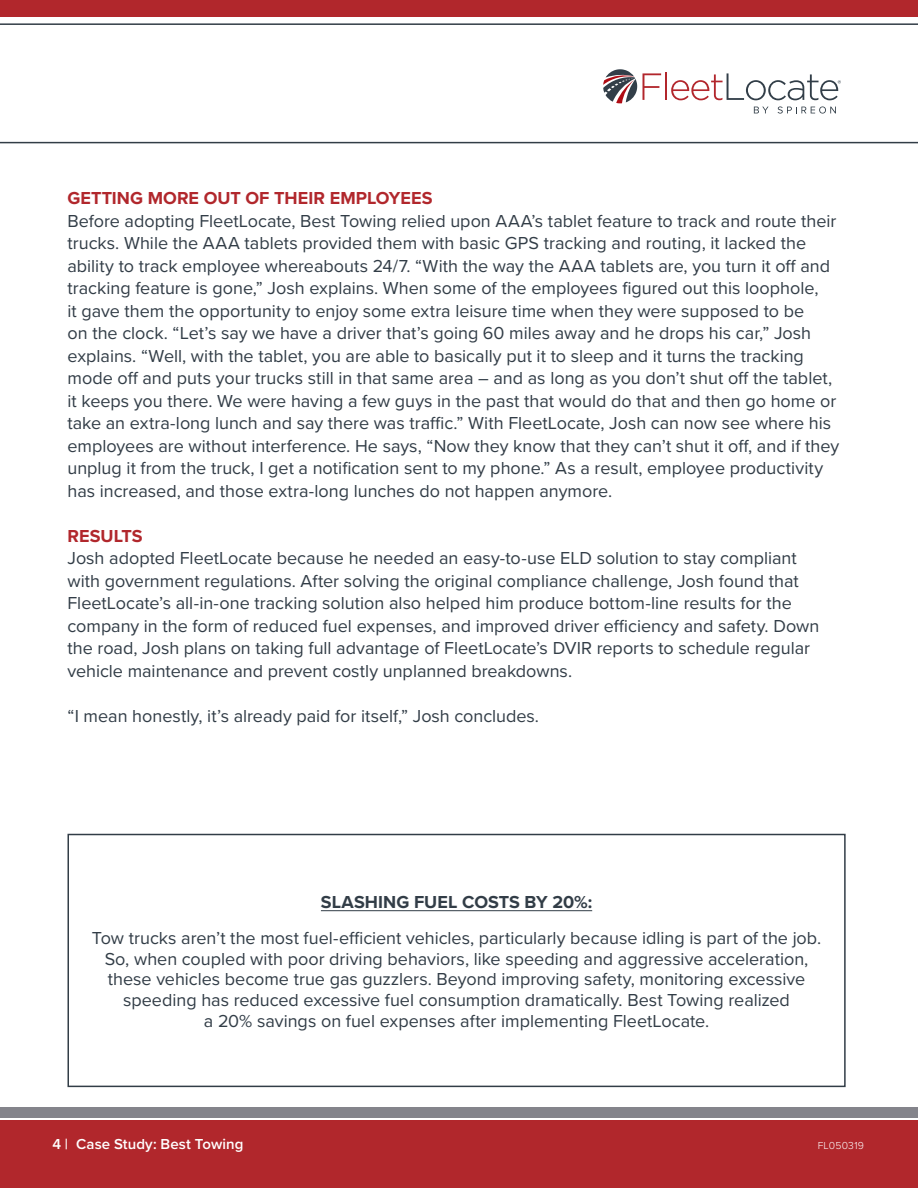
<style>
.page{position:relative;width:918px;height:1188px;background:#fff}
.page>*{position:absolute;margin:0;border:0;box-sizing:border-box;transform-origin:0 0}
.t1{font:18px/22.5px "Proxima Nova";color:#323d47}
.t2{font:700 18px "Proxima Nova";letter-spacing:.005em;color:#b1272c}
.t3{font:700 18px "Proxima Nova";letter-spacing:.005em;color:#323d47}
.t4{font:600 15px "Proxima Nova";letter-spacing:.005em;color:#fff}
.t5{font:300 10.5px "Proxima Nova";letter-spacing:.02em;color:#fff}
</style>
<div class="page">
<div style="left:0;top:1120px;width:918px;height:68px;background:#b1272c"></div>
<div style="left:0;top:1107px;width:918px;height:10px;background:#84848b"></div>
<div style="left:0;top:0;width:918px;height:17px;background:#b1272c"></div>
<hr style="left:0;top:23px;width:918px;height:2px;background:#323d47">
<hr style="left:0;top:142px;width:918px;height:1px;background:#323d47">
<svg style="left:643px;top:73px;width:18px;height:27px"></svg>
<hr style="left:665px;top:72px;width:2px;height:28px;background:#b2262c">
<svg style="left:671px;top:73px;width:170px;height:27px"></svg>
<svg style="left:754px;top:107px;width:14px;height:6px"></svg>
<svg style="left:778px;top:106px;width:58px;height:8px"></svg>
<svg style="left:603px;top:69px;width:34px;height:34px"></svg>
<hr style="left:321px;top:910px;width:271px;height:1px;background:#323d47">
<div style="left:68px;top:834px;width:778px;height:253px;border:2px solid #323d47"></div>
<p class="t2" style="left:68px;top:185px;width:367px">GETTING MORE OUT OF THEIR EMPLOYEES</p>
<p class="t1" style="left:68px;top:209px;width:773px">Before adopting FleetLocate, Best Towing relied upon AAA’s tablet feature to track and route their trucks. While the AAA tablets provided them with basic GPS tracking and routing, it lacked the ability to track employee whereabouts 24/7. “With the way the AAA tablets are, you turn it off and tracking feature is gone,” Josh explains. When some of the employees figured out this loophole,<br>it gave them the opportunity to enjoy some extra leisure time when they were supposed to be<br>on the clock. “Let’s say we have a driver that’s going 60 miles away and he drops his car,” Josh explains. “Well, with the tablet, you are able to basically put it to sleep and it turns the tracking mode off and puts your trucks still in that same area – and as long as you don’t shut off the tablet, it keeps you there. We were having a few guys in the past that would do that and then go home or take an extra-long lunch and say there was traffic.” With FleetLocate, Josh can now see where his employees are without interference. He says, “Now they know that they can’t shut it off, and if they unplug it from the truck, I get a notification sent to my phone.” As a result, employee productivity has increased, and those extra-long lunches do not happen anymore.</p>
<p class="t2" style="left:68px;top:522px;width:77px">RESULTS</p>
<p class="t1" style="left:68px;top:546px;width:753px">Josh adopted FleetLocate because he needed an easy-to-use ELD solution to stay compliant with government regulations. After solving the original compliance challenge, Josh found that FleetLocate’s all-in-one tracking solution also helped him produce bottom-line results for the company in the form of reduced fuel expenses, and improved driver efficiency and safety. Down the road, Josh plans on taking full advantage of FleetLocate’s DVIR reports to schedule regular vehicle maintenance and prevent costly unplanned breakdowns.</p>
<p class="t1" style="left:68px;top:704px;width:473px">“I mean honestly, it’s already paid for itself,” Josh concludes.</p>
<p class="t3" style="left:321px;top:889px;width:273px">SLASHING FUEL COSTS BY 20%:</p>
<p class="t1" style="left:92px;top:927px;width:731px;line-height:20.7px;text-align:center">Tow trucks aren’t the most fuel-efficient vehicles, particularly because idling is part of the job.<br>So, when coupled with poor driving behaviors, like speeding and aggressive acceleration, these vehicles become true gas guzzlers. Beyond improving safety, monitoring excessive speeding has reduced excessive fuel consumption dramatically. Best Towing realized<br>a 20% savings on fuel expenses after implementing FleetLocate.</p>
<p class="t4" style="left:52px;top:1133px;width:193px">4 | Case Study: Best Towing</p>
<p class="t5" style="left:818px;top:1138px;width:48px">FL050319</p>
</div>
